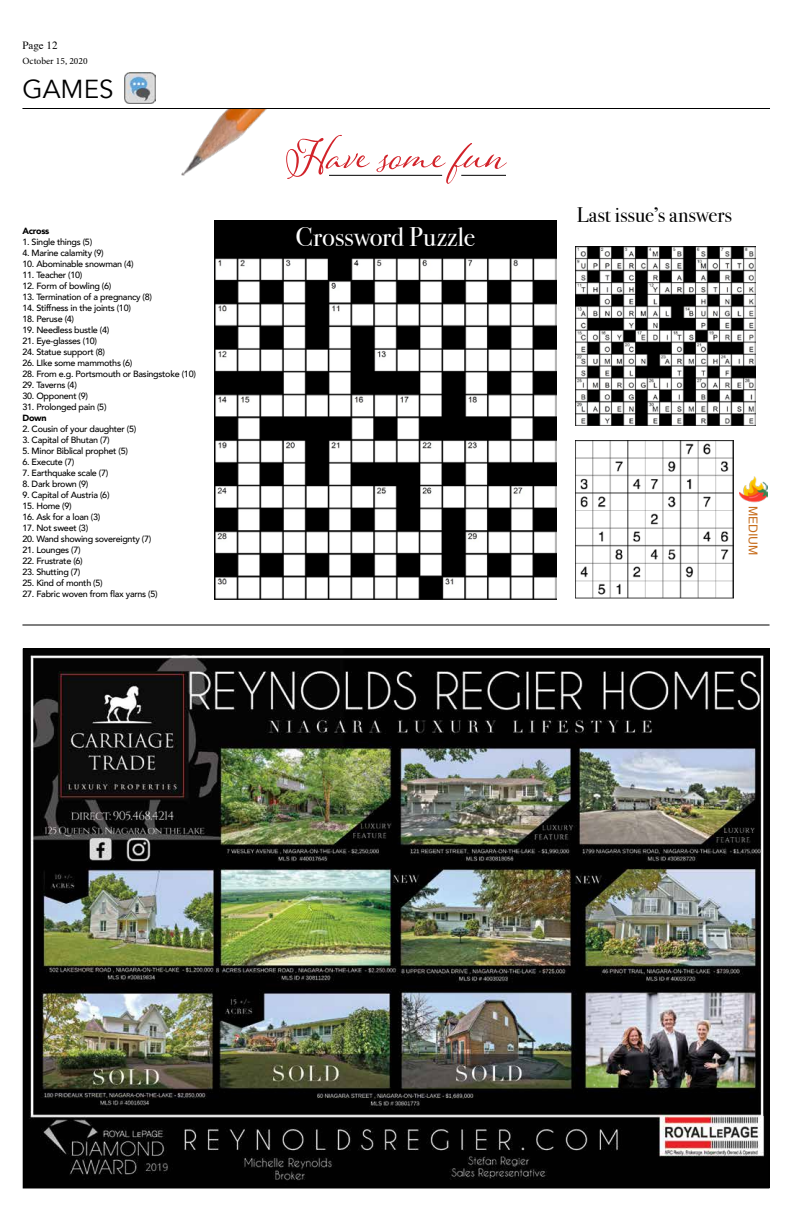
<style>
.page{position:relative;width:792px;height:1224px;background:#fff}
.page>*{position:absolute;margin:0;border:0;box-sizing:border-box;transform-origin:0 0}
.t1{font:55px "Adorn S Pomander";letter-spacing:.01em;color:#d2232a}
.t2{font:26.9px "Bodoni Svty Two ITCTT";letter-spacing:-.005em;color:#fff}
.t3{font:26px "Avenir";color:#000}
.t4{font:21px "Bodoni Svty Two ITCTT";color:#000}
.t5{font:12.2px "Helvetica";letter-spacing:-.01em;color:#c76d1c}
.t6{font:11px "Times";color:#000}
.t7{font:9.5px "Minion Pro";color:#000}
.t8{font:500 9px "Avenir";letter-spacing:-.03em;color:#000}
.t9{font:900 9px "Avenir";letter-spacing:-.03em;color:#000}
</style>
<div class="page">
<img style="left:181px;top:109px;width:149px;height:67px">
<hr style="left:22px;top:108px;width:748px;height:1px;background:#000">
<img style="left:125px;top:72px;width:31px;height:31px">
<hr style="left:329px;top:175px;width:113px;height:1px;background:#000">
<img style="left:214px;top:258px;width:342px;height:342px">
<div style="left:214px;top:220px;width:342px;height:37px;background:#000"></div>
<img style="left:576px;top:441px;width:157px;height:158px">
<img style="left:576px;top:247px;width:179px;height:179px">
<hr style="left:461px;top:175px;width:45px;height:1px;background:#000">
<img style="left:740px;top:476px;width:27px;height:27px">
<hr style="left:22px;top:625px;width:748px;height:1px;background:#000">
<img style="left:25px;top:650px;width:743px;height:536px">
<p class="t6" style="left:22px;top:35px;width:37px">Page 12</p>
<h3 class="t3" style="left:22px;top:74px;width:93px">GAMES</h3>
<p class="t7" style="left:22px;top:54px;width:67px">October 15, 2020</p>
<p class="t9" style="left:22px;top:223px;width:28px">Across</p>
<p class="t8" style="left:22px;top:234px;width:71px">1. Single things (5)</p>
<p class="t8" style="left:22px;top:245px;width:83px">4. Marine calamity (9)</p>
<p class="t8" style="left:22px;top:256px;width:113px">10. Abominable snowman (4)</p>
<p class="t8" style="left:22px;top:267px;width:61px">11. Teacher (10)</p>
<p class="t8" style="left:22px;top:278px;width:90px">12. Form of bowling (6)</p>
<p class="t8" style="left:22px;top:289px;width:131px">13. Termination of a pregnancy (8)</p>
<p class="t8" style="left:22px;top:300px;width:110px">14. Stiffness in the joints (10)</p>
<p class="t8" style="left:22px;top:311px;width:53px">18. Peruse (4)</p>
<p class="t8" style="left:22px;top:322px;width:88px">19. Needless bustle (4)</p>
<p class="t8" style="left:22px;top:333px;width:76px">21. Eye-glasses (10)</p>
<p class="t8" style="left:22px;top:344px;width:84px">24. Statue support (8)</p>
<p class="t8" style="left:22px;top:355px;width:111px">26. LIke some mammoths (6)</p>
<p class="t8" style="left:22px;top:366px;width:175px">28. From e.g. Portsmouth or Basingstoke (10)</p>
<p class="t8" style="left:22px;top:377px;width:56px">29. Taverns (4)</p>
<p class="t8" style="left:22px;top:388px;width:67px">30. Opponent (9)</p>
<p class="t8" style="left:22px;top:399px;width:86px">31. Prolonged pain (5)</p>
<p class="t9" style="left:22px;top:410px;width:26px">Down</p>
<p class="t8" style="left:22px;top:421px;width:115px">2. Cousin of your daughter (5)</p>
<p class="t8" style="left:22px;top:432px;width:89px">3. Capital of Bhutan (7)</p>
<p class="t8" style="left:22px;top:443px;width:107px">5. Minor Biblical prophet (5)</p>
<p class="t8" style="left:22px;top:454px;width:53px">6. Execute (7)</p>
<p class="t8" style="left:22px;top:465px;width:87px">7. Earthquake scale (7)</p>
<p class="t8" style="left:22px;top:476px;width:67px">8. Dark brown (9)</p>
<p class="t8" style="left:22px;top:487px;width:89px">9. Capital of Austria (6)</p>
<p class="t8" style="left:22px;top:498px;width:51px">15. Home (9)</p>
<p class="t8" style="left:22px;top:509px;width:79px">16. Ask for a loan (3)</p>
<p class="t8" style="left:22px;top:520px;width:67px">17. Not sweet (3)</p>
<p class="t8" style="left:22px;top:531px;width:130px">20. Wand showing sovereignty (7)</p>
<p class="t8" style="left:22px;top:542px;width:60px">21. Lounges (7)</p>
<p class="t8" style="left:22px;top:553px;width:62px">22. Frustrate (6)</p>
<p class="t8" style="left:22px;top:564px;width:59px">23. Shutting (7)</p>
<p class="t8" style="left:22px;top:575px;width:82px">25. Kind of month (5)</p>
<p class="t8" style="left:22px;top:586px;width:137px">27. Fabric woven from flax yarns (5)</p>
<h1 class="t1" style="left:286px;top:116px;width:221px">Have some fun</h1>
<h2 class="t2" style="left:296px;top:215px;width:181px">Crossword Puzzle</h2>
<h3 class="t4" style="left:577px;top:198px;width:157px">Last issue’s answers</h3>
<h3 class="t5" style="left:763px;top:506px;width:50px;rotate:90deg">MEDIUM</h3>
</div>
